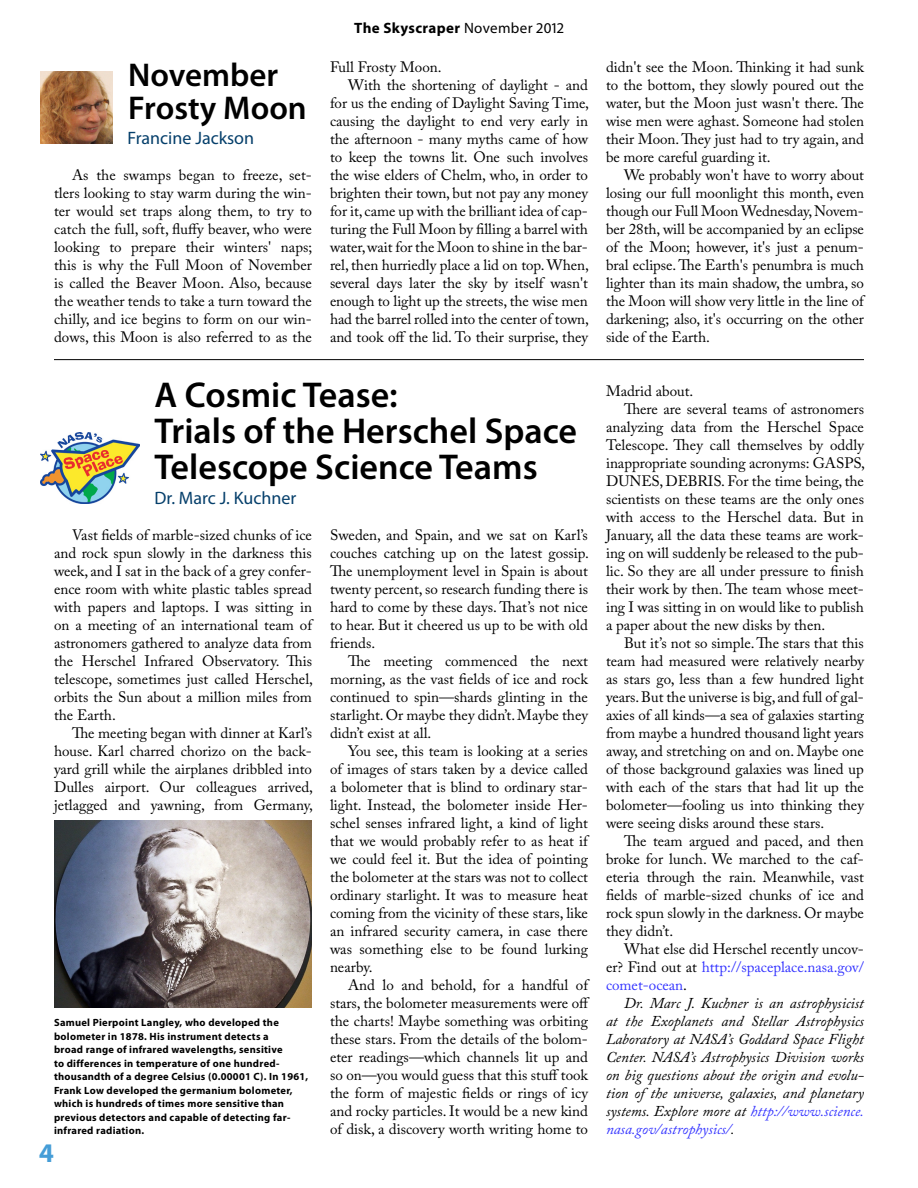
<style>
.page{position:relative;width:918px;height:1188px;background:#fff}
.page>*{position:absolute;margin:0;border:0;box-sizing:border-box;transform-origin:0 0}
.t1{font:600 36px/36px "Myriad Pro";color:#000}
.t2{font:600 33px/33px "Myriad Pro";color:#000}
.t3{font:700 27px "Myriad Pro";color:#459dd7}
.t4{font:18px "Myriad Pro";color:#053f6b}
.t5{font:15px/18px "Adobe Caslon Pro";color:#000;text-align:justify}
.t6{font:italic 15px "Adobe Caslon Pro";color:#000}
.t7{font:15px "Adobe Caslon Pro";color:#33f}
.t8{font:700 15px "Myriad Pro";letter-spacing:.025em;color:#000}
.t9{font:italic 15px "Adobe Caslon Pro";color:#33f}
.t10{font:700 10.5px/13.5px "Myriad Pro";letter-spacing:.025em;color:#000}
.s1{font-weight:400}
.s2{color:#000}
.s3{color:#33f}
</style>
<div class="page">
<img style="left:54px;top:820px;width:258px;height:188px">
<img style="left:40px;top:432px;width:99px;height:72px">
<img style="left:40px;top:72px;width:72px;height:72px">
<hr style="left:54px;top:359px;width:810px;height:1px;background:#000">
<h2 class="t2" style="left:128px;top:57px;width:180px">November<br>Frosty Moon</h2>
<p class="t4" style="left:128px;top:127px;width:128px">Francine Jackson</p>
<p class="t5" style="left:54px;top:166px;width:260px;text-indent:18px">As the swamps began to freeze, set&shy;tlers looking to stay warm during the win&shy;ter would set traps along them, to try to catch the full, soft, fluffy beaver, who were looking to prepare their winters' naps; this is why the Full Moon of November is called the Beaver Moon. Also, because the weather tends to take a turn toward the chilly, and ice begins to form on our win&shy;dows, this Moon is also referred to as the</p>
<p class="t8" style="left:354px;top:18px;width:211px">The Skyscraper <span class="s1">November 2012</span></p>
<p class="t5" style="left:330px;top:58px;width:113px">Full Frosty Moon.</p>
<p class="t5" style="left:348px;top:76px;width:242px">With the shortening of daylight - and</p>
<p class="t5" style="left:330px;top:94px;width:261px">for us the ending of Daylight Saving Time,</p>
<p class="t5" style="left:330px;top:112px;width:260px">causing the daylight to end very early in</p>
<p class="t5" style="left:330px;top:130px;width:260px">the afternoon - many myths came of how</p>
<p class="t5" style="left:330px;top:148px;width:260px">to keep the towns lit. One such involves</p>
<p class="t5" style="left:330px;top:166px;width:259px">the wise elders of Chelm, who, in order to</p>
<p class="t5" style="left:330px;top:184px;width:259px">brighten their town, but not pay any money</p>
<p class="t5" style="left:330px;top:202px;width:260px">for it, came up with the brilliant idea of cap-</p>
<p class="t5" style="left:330px;top:220px;width:259px">turing the Full Moon by filling a barrel with</p>
<p class="t5" style="left:330px;top:238px;width:259px">water, wait for the Moon to shine in the bar-</p>
<p class="t5" style="left:330px;top:256px;width:261px">rel, then hurriedly place a lid on top. When,</p>
<p class="t5" style="left:330px;top:274px;width:259px">several days later the sky by itself wasn't</p>
<p class="t5" style="left:330px;top:292px;width:259px">enough to light up the streets, the wise men</p>
<p class="t5" style="left:330px;top:310px;width:261px">had the barrel rolled into the center of town,</p>
<p class="t5" style="left:330px;top:328px;width:260px">and took off the lid. To their surprise, they</p>
<h1 class="t1" style="left:154px;top:376px;width:424px">A Cosmic Tease:<br>Trials of the Herschel Space<br>Telescope Science Teams</h1>
<p class="t4" style="left:154px;top:487px;width:143px">Dr. Marc J. Kuchner</p>
<p class="t5" style="left:54px;top:526px;width:261px;text-indent:18px">Vast fields of marble-sized chunks of ice and rock spun slowly in the darkness this week, and I sat in the back of a grey confer&shy;ence room with white plastic tables spread with papers and laptops. I was sitting in on a meeting of an international team of astronomers gathered to analyze data from the Herschel Infrared Observatory. This telescope, sometimes just called Herschel, orbits the Sun about a million miles from the Earth.</p>
<p class="t5" style="left:54px;top:724px;width:261px;text-indent:18px">The meeting began with dinner at Karl’s house. Karl charred chorizo on the back&shy;yard grill while the airplanes dribbled into Dulles airport. Our colleagues arrived, jetlagged and yawning, from Germany,</p>
<p class="t10" style="left:54px;top:1015px;width:256px">Samuel Pierpoint Langley, who developed the bolometer in 1878. His instrument detects a<br>broad range of infrared wavelengths, sensitive<br>to differences in temperature of one hundred&shy;thousandth of a degree Celsius (0.00001 C). In 1961, Frank Low developed the germanium bolometer, which is hundreds of times more sensitive than previous detectors and capable of detecting far&shy;infrared radiation.</p>
<h3 class="t3" style="left:39px;top:1135px;width:16px">4</h3>
<p class="t5" style="left:330px;top:526px;width:261px">Sweden, and Spain, and we sat on Karl’s couches catching up on the latest gossip.<br>The unemployment level in Spain is about twenty percent, so research funding there is hard to come by these days. That’s not nice to hear. But it cheered us up to be with old friends.</p>
<p class="t5" style="left:330px;top:652px;width:260px;text-indent:18px">The meeting commenced the next morning, as the vast fields of ice and rock continued to spin—shards glinting in the starlight. Or maybe they didn’t. Maybe they didn’t exist at all.</p>
<p class="t5" style="left:330px;top:742px;width:260px;text-indent:18px">You see, this team is looking at a series of images of stars taken by a device called a bolometer that is blind to ordinary star&shy;light. Instead, the bolometer inside Her&shy;schel senses infrared light, a kind of light that we would probably refer to as heat if we could feel it. But the idea of pointing the bolometer at the stars was not to collect ordinary starlight. It was to measure heat coming from the vicinity of these stars, like an infrared security camera, in case there was something else to be found lurking nearby.</p>
<p class="t5" style="left:330px;top:976px;width:261px;text-align:left;text-indent:18px">And lo and behold, for a handful of stars, the bolometer measurements were off the charts! Maybe something was orbiting these stars. From the details of the bolom&shy;eter readings—which channels lit up and so on—you would guess that this stuff took the form of majestic fields or rings of icy and rocky particles. It would be a new kind of disk, a discovery worth writing home to</p>
<p class="t5" style="left:606px;top:58px;width:260px">didn't see the Moon. Thinking it had sunk to the bottom, they slowly poured out the water, but the Moon just wasn't there. The wise men were aghast. Someone had stolen their Moon. They just had to try again, and be more careful guarding it.</p>
<p class="t5" style="left:606px;top:166px;width:260px;text-indent:18px">We probably won't have to worry about losing our full moonlight this month, even though our Full Moon Wednesday, Novem&shy;ber 28th, will be accompanied by an eclipse of the Moon; however, it's just a penum&shy;bral eclipse. The Earth's penumbra is much lighter than its main shadow, the umbra, so the Moon will show very little in the line of darkening; also, it's occurring on the other side of the Earth.</p>
<p class="t5" style="left:606px;top:382px;width:89px">Madrid about.</p>
<p class="t5" style="left:624px;top:400px;width:242px">There are several teams of astronomers</p>
<p class="t5" style="left:606px;top:418px;width:260px">analyzing data from the Herschel Space</p>
<p class="t5" style="left:606px;top:436px;width:260px">Telescope. They call themselves by oddly</p>
<p class="t5" style="left:606px;top:454px;width:261px">inappropriate sounding acronyms: GASPS,</p>
<p class="t5" style="left:606px;top:472px;width:260px">DUNES, DEBRIS. For the time being, the</p>
<p class="t5" style="left:606px;top:490px;width:260px">scientists on these teams are the only ones</p>
<p class="t5" style="left:606px;top:508px;width:259px">with access to the Herschel data. But in</p>
<p class="t5" style="left:606px;top:526px;width:260px">January, all the data these teams are work-</p>
<p class="t5" style="left:606px;top:544px;width:260px">ing on will suddenly be released to the pub-</p>
<p class="t5" style="left:606px;top:562px;width:259px">lic. So they are all under pressure to finish</p>
<p class="t5" style="left:606px;top:580px;width:260px">their work by then. The team whose meet-</p>
<p class="t5" style="left:606px;top:598px;width:260px">ing I was sitting in on would like to publish</p>
<p class="t5" style="left:606px;top:616px;width:221px">a paper about the new disks by then.</p>
<p class="t5" style="left:624px;top:634px;width:241px">But it’s not so simple. The stars that this</p>
<p class="t5" style="left:606px;top:652px;width:259px">team had measured were relatively nearby</p>
<p class="t5" style="left:606px;top:670px;width:259px">as stars go, less than a few hundred light</p>
<p class="t5" style="left:606px;top:688px;width:259px">years. But the universe is big, and full of gal-</p>
<p class="t5" style="left:606px;top:706px;width:260px">axies of all kinds—a sea of galaxies starting</p>
<p class="t5" style="left:606px;top:724px;width:259px">from maybe a hundred thousand light years</p>
<p class="t5" style="left:606px;top:742px;width:259px">away, and stretching on and on. Maybe one</p>
<p class="t5" style="left:606px;top:760px;width:259px">of those background galaxies was lined up</p>
<p class="t5" style="left:606px;top:778px;width:260px">with each of the stars that had lit up the</p>
<p class="t5" style="left:606px;top:796px;width:260px">bolometer—fooling us into thinking they</p>
<p class="t5" style="left:606px;top:814px;width:220px">were seeing disks around these stars.</p>
<p class="t5" style="left:624px;top:832px;width:241px">The team argued and paced, and then</p>
<p class="t5" style="left:606px;top:850px;width:259px">broke for lunch. We marched to the caf-</p>
<p class="t5" style="left:606px;top:868px;width:259px">eteria through the rain. Meanwhile, vast</p>
<p class="t5" style="left:606px;top:886px;width:259px">fields of marble-sized chunks of ice and</p>
<p class="t5" style="left:606px;top:904px;width:260px">rock spun slowly in the darkness. Or maybe</p>
<p class="t5" style="left:606px;top:922px;width:69px">they didn’t.</p>
<p class="t5" style="left:624px;top:940px;width:241px">What else did Herschel recently uncov-</p>
<p class="t7" style="left:606px;top:958px;width:259px"><span class="s2">er? Find out at</span> http://spaceplace.nasa.gov/</p>
<p class="t7" style="left:606px;top:976px;width:83px">comet-ocean<span class="s2">.</span></p>
<p class="t6" style="left:624px;top:994px;width:241px">Dr. Marc J. Kuchner is an astrophysicist</p>
<p class="t6" style="left:606px;top:1012px;width:260px">at the Exoplanets and Stellar Astrophysics</p>
<p class="t6" style="left:606px;top:1030px;width:259px">Laboratory at NASA’s Goddard Space Flight</p>
<p class="t6" style="left:606px;top:1048px;width:259px">Center. NASA’s Astrophysics Division works</p>
<p class="t6" style="left:606px;top:1066px;width:259px">on big questions about the origin and evolu-</p>
<p class="t6" style="left:606px;top:1084px;width:259px">tion of the universe, galaxies, and planetary</p>
<p class="t6" style="left:606px;top:1102px;width:259px">systems. Explore more at <span class="s3">http://www.science.</span></p>
<p class="t9" style="left:606px;top:1120px;width:130px">nasa.gov/astrophysics/<span class="s2">.</span></p>
</div>
